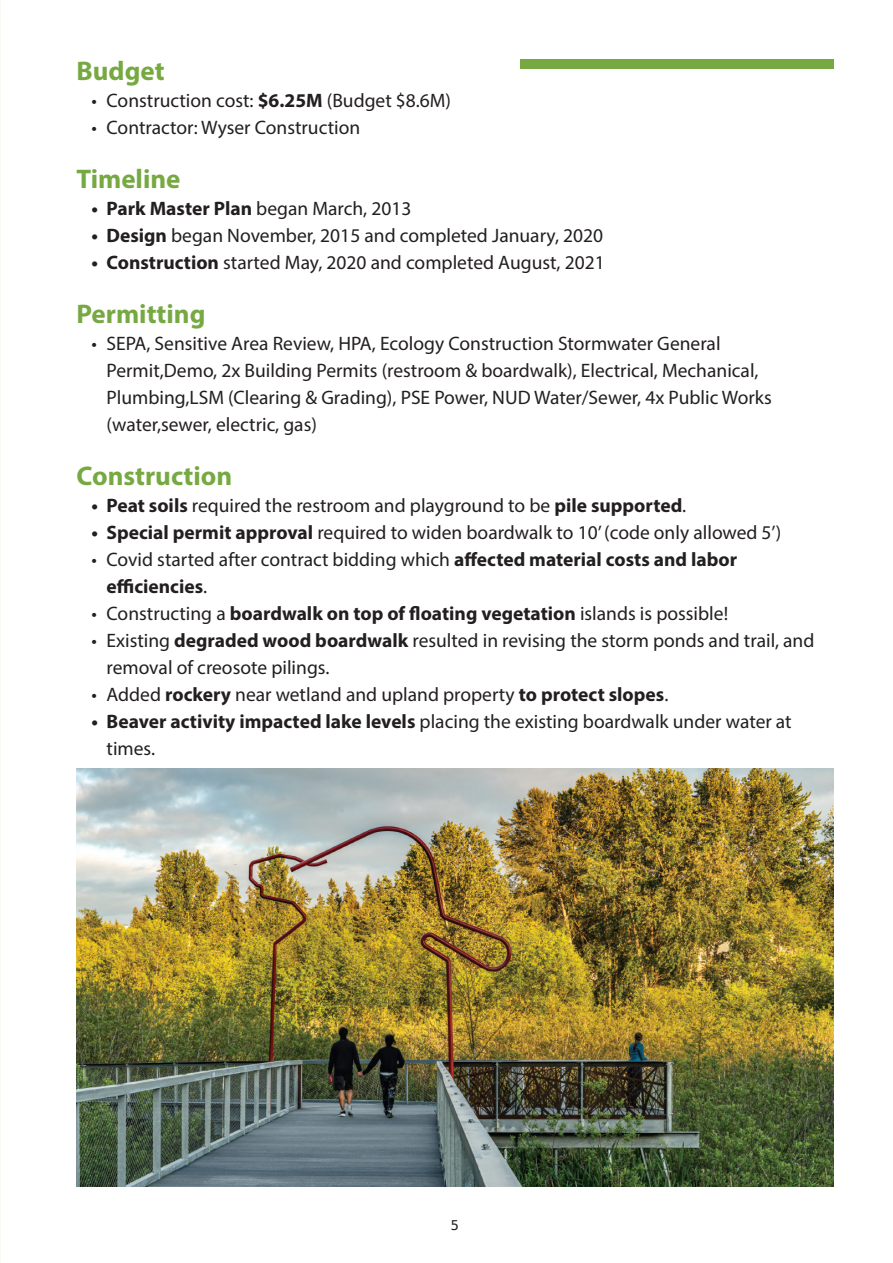
<style>
.page{position:relative;width:893px;height:1263px;background:#fff}
.page>*{position:absolute;margin:0;border:0;box-sizing:border-box;transform-origin:0 0}
.t1{font:700 27px "Myriad Pro";color:#77a942}
.t2{font:19.5px/27px "Myriad Pro";color:#231f20}
.t3{font:700 19.5px/27px "Myriad Pro";color:#231f20}
.t4{font:13.5px "Hack";color:#231f20}
.s1{font-weight:700}
.s2{font-weight:400}
</style>
<div class="page">
<div style="left:520px;top:60px;width:313px;height:9px;background:#77a942"></div>
<img style="left:77px;top:768px;width:756px;height:418px">
<p class="t1" style="left:77px;top:53px;width:90px">Budget</p>
<p class="t2" style="left:92px;top:86px;width:361px">• Construction cost: <span class="s1">$6.25M</span> (Budget $8.6M)</p>
<p class="t2" style="left:92px;top:113px;width:270px">• Contractor: Wyser Construction</p>
<p class="t1" style="left:77px;top:161px;width:105px">Timeline</p>
<p class="t3" style="left:92px;top:194px;width:321px">• Park Master Plan <span class="s2">began March, 2013</span></p>
<p class="t2" style="left:92px;top:221px;width:513px"><span class="s1">• Design</span> began November, 2015 and completed January, 2020</p>
<p class="t2" style="left:92px;top:248px;width:515px"><span class="s1">• Construction</span> started May, 2020 and completed August, 2021</p>
<p class="t1" style="left:77px;top:296px;width:131px">Permitting</p>
<p class="t2" style="left:107px;top:329px;width:667px;text-indent:-15px">• SEPA, Sensitive Area Review, HPA, Ecology Construction Stormwater General Permit,Demo, 2x Building Permits (restroom &amp; boardwalk), Electrical, Mechanical, Plumbing,LSM (Clearing &amp; Grading), PSE Power, NUD Water/Sewer, 4x Public Works (water,sewer, electric, gas)</p>
<p class="t1" style="left:77px;top:458px;width:157px">Construction</p>
<p class="t2" style="left:92px;top:491px;width:596px"><span class="s1">• Peat soils</span> required the restroom and playground to be <span class="s1">pile supported</span>.</p>
<p class="t2" style="left:92px;top:518px;width:691px"><span class="s1">• Special permit approval</span> required to widen boardwalk to 10’ (code only allowed 5’)</p>
<p class="t3" style="left:107px;top:545px;width:632px;text-indent:-15px"><span class="s2">• Covid started after contract bidding which</span> affected material costs and labor efficiencies<span class="s2">.</span></p>
<p class="t3" style="left:92px;top:599px;width:638px"><span class="s2">• Constructing a</span> boardwalk on top of floating vegetation <span class="s2">islands is possible!</span></p>
<p class="t2" style="left:107px;top:626px;width:709px;text-indent:-15px">• Existing <span class="s1">degraded wood boardwalk</span> resulted in revising the storm ponds and trail, and removal of creosote pilings.</p>
<p class="t2" style="left:92px;top:680px;width:578px">• Added <span class="s1">rockery</span> near wetland and upland property <span class="s1">to protect slopes</span>.</p>
<p class="t2" style="left:107px;top:707px;width:687px;text-indent:-15px"><span class="s1">• Beaver activity impacted lake levels</span> placing the existing boardwalk under water at times.</p>
<p class="t4" style="left:451px;top:1216px;width:10px">5</p>
</div>
